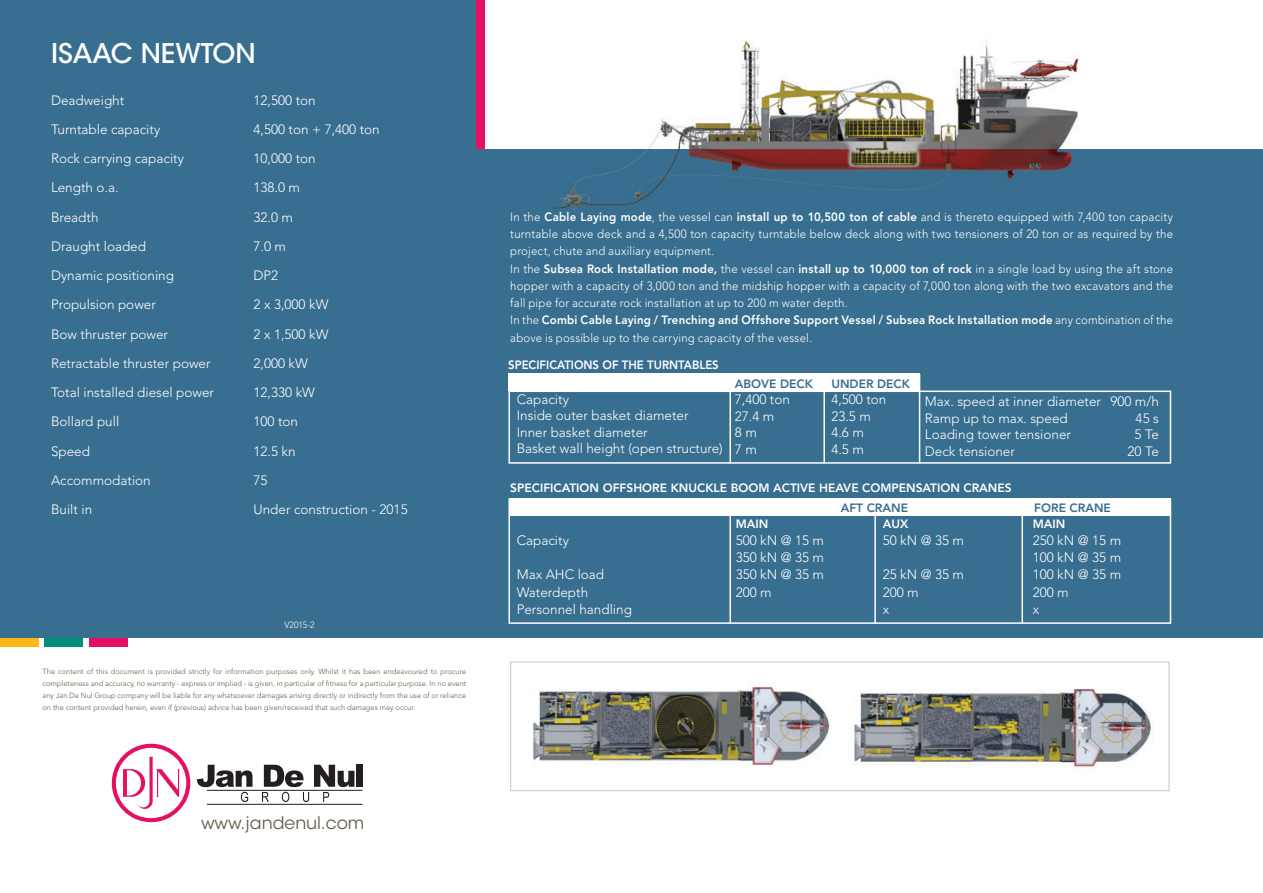
<style>
.page{position:relative;width:1263px;height:893px;background:#fff}
.page>*{position:absolute;margin:0;border:0;box-sizing:border-box;transform-origin:0 0}
.t1{font:500 27px "ITC Avant Garde Std";color:#fff}
.t2{font:17.25px "ITC Avant Garde Std";color:#685d49}
.t3{font:300 13.5px/16.5px "Avenir LT Std";color:#fff}
.t4{font:300 12px/17.2px "Avenir LT Std";letter-spacing:.02em;color:#fff;scale:.95 1}
.t5{font:800 12px "Avenir LT Std";color:#fff}
.t6{font:800 12px "Avenir LT Std";color:#386e8f}
.t7{font:800 12px "Avenir LT Std";color:#fff;scale:.95 1}
.t8{font:300 9px "Avenir LT Std";color:#fff;scale:.95 1}
.t9{font:300 7.5px/12px "Avenir LT Std";color:#685d49;text-align:justify}
.s1{font-weight:800}
</style>
<div class="page">
<div style="left:0;top:0;width:1263px;height:638px;background:#386e8f"></div>
<div style="left:89px;top:638px;width:39px;height:8px;background:#e50f63"></div>
<div style="left:45px;top:638px;width:38px;height:8px;background:#008e7f"></div>
<div style="left:0;top:638px;width:38px;height:8px;background:#fcb814"></div>
<hr style="left:207px;top:790px;width:155px;height:1px;background:#231f20">
<hr style="left:207px;top:804px;width:155px;height:1px;background:#231f20">
<svg style="left:197px;top:765px;width:55px;height:37px"></svg>
<svg style="left:262px;top:765px;width:92px;height:37px"></svg>
<div style="left:357px;top:765px;width:6px;height:22px;background:#231f20"></div>
<svg style="left:112px;top:744px;width:78px;height:78px"></svg>
<div style="left:116px;top:748px;width:70px;height:70px;background:#fff;border-radius:50%"></div>
<svg style="left:122px;top:757px;width:58px;height:53px"></svg>
<div style="left:484px;top:0;width:779px;height:149px;background:#fff"></div>
<div style="left:476px;top:0;width:9px;height:149px;background:#e50f63"></div>
<img style="left:553px;top:39px;width:526px;height:171px">
<div style="left:510px;top:662px;width:659px;height:129px;background:#fff;border:1px solid #cbc9b7"></div>
<div style="left:508px;top:391px;width:663px;height:73px;border:2px solid #fff"></div>
<div style="left:508px;top:374px;width:411px;height:17px;background:#fff"></div>
<hr style="left:729px;top:374px;width:2px;height:90px;background:#fff">
<hr style="left:823px;top:374px;width:2px;height:90px;background:#fff">
<hr style="left:919px;top:374px;width:1px;height:90px;background:#fff">
<hr style="left:1021px;top:513px;width:2px;height:110px;background:#fff">
<hr style="left:874px;top:513px;width:2px;height:111px;background:#fff">
<div style="left:510px;top:498px;width:661px;height:17px;background:#fff"></div>
<div style="left:508px;top:498px;width:663px;height:126px;border:2px solid #fff"></div>
<hr style="left:729px;top:513px;width:2px;height:111px;background:#fff">
<img style="left:533px;top:686px;width:297px;height:79px">
<img style="left:854px;top:689px;width:297px;height:78px">
<h1 class="t1" style="left:51px;top:36px;width:206px">ISAAC NEWTON</h1>
<p class="t3" style="left:51px;top:92px;width:75px">Deadweight</p>
<p class="t3" style="left:254px;top:92px;width:64px">12,500 ton</p>
<p class="t3" style="left:51px;top:121px;width:111px">Turntable capacity</p>
<p class="t3" style="left:254px;top:121px;width:128px">4,500 ton + 7,400 ton</p>
<p class="t3" style="left:51px;top:150px;width:135px">Rock carrying capacity</p>
<p class="t3" style="left:254px;top:150px;width:64px">10,000 ton</p>
<p class="t3" style="left:51px;top:179px;width:69px">Length o.a.</p>
<p class="t3" style="left:254px;top:179px;width:48px">138.0 m</p>
<p class="t3" style="left:51px;top:209px;width:49px">Breadth</p>
<p class="t3" style="left:254px;top:209px;width:41px">32.0 m</p>
<p class="t3" style="left:51px;top:238px;width:97px">Draught loaded</p>
<p class="t3" style="left:254px;top:238px;width:34px">7.0 m</p>
<p class="t3" style="left:51px;top:267px;width:125px">Dynamic positioning</p>
<p class="t3" style="left:254px;top:267px;width:26px">DP2</p>
<p class="t3" style="left:51px;top:296px;width:106px">Propulsion power</p>
<p class="t3" style="left:254px;top:296px;width:76px">2 x 3,000 kW</p>
<p class="t3" style="left:51px;top:326px;width:119px">Bow thruster power</p>
<p class="t3" style="left:254px;top:326px;width:76px">2 x 1,500 kW</p>
<p class="t3" style="left:51px;top:355px;width:161px">Retractable thruster power</p>
<p class="t3" style="left:254px;top:355px;width:56px">2,000 kW</p>
<p class="t3" style="left:51px;top:384px;width:165px">Total installed diesel power</p>
<p class="t3" style="left:254px;top:384px;width:63px">12,330 kW</p>
<p class="t3" style="left:51px;top:413px;width:70px">Bollard pull</p>
<p class="t3" style="left:254px;top:413px;width:46px">100 ton</p>
<p class="t3" style="left:51px;top:443px;width:41px">Speed</p>
<p class="t3" style="left:254px;top:443px;width:44px">12.5 kn</p>
<p class="t3" style="left:51px;top:472px;width:101px">Accommodation</p>
<p class="t3" style="left:254px;top:472px;width:16px">75</p>
<p class="t3" style="left:51px;top:501px;width:43px">Built in</p>
<p class="t3" style="left:254px;top:501px;width:156px">Under construction - 2015</p>
<p class="t8" style="left:284px;top:619px;width:33px">V2015-2</p>
<p class="t9" style="left:43px;top:665px;width:425px">The content of this document is provided strictly for information purposes only. Whilst it has been endeavoured to procure completeness and accuracy, no warranty - express or implied - is given, in particular of fitness for a particular purpose. In no event any Jan De Nul Group company will be liable for any whatsoever damages arising directly or indirectly from the use of or reliance on the content provided herein, even if (previous) advice has been given/received that such damages may occur.</p>
<p class="t2" style="left:201px;top:813px;width:165px">www.jandenul.com</p>
<p class="t4" style="left:510px;top:208px;width:699px">In the <span class="s1">Cable Laying mode</span>, the vessel can <span class="s1">install up to 10,500 ton of cable</span> and is thereto equipped with 7,400 ton capacity turntable above deck and a 4,500 ton capacity turntable below deck along with two tensioners of 20 ton or as required by the project, chute and auxiliary equipment.<br>In the <span class="s1">Subsea Rock Installation mode,</span> the vessel can <span class="s1">install up to 10,000 ton of rock</span> in a single load by using the aft stone hopper with a capacity of 3,000 ton and the midship hopper with a capacity of 7,000 ton along with the two excavators and the fall pipe for accurate rock installation at up to 200 m water depth.<br>In the <span class="s1">Combi Cable Laying / Trenching and Offshore Support Vessel / Subsea Rock Installation mode</span> any combination of the above is possible up to the carrying capacity of the vessel.</p>
<p class="t7" style="left:508px;top:357px;width:223px">SPECIFICATIONS OF THE TURNTABLES</p>
<p class="t6" style="left:735px;top:376px;width:80px">ABOVE DECK</p>
<p class="t3" style="left:735px;top:391px;width:57px">7,400 ton<br>27.4 m<br>8 m<br>7 m</p>
<p class="t5" style="left:510px;top:481px;width:503px">SPECIFICATION OFFSHORE KNUCKLE BOOM ACTIVE HEAVE COMPENSATION CRANES</p>
<p class="t6" style="left:841px;top:500px;width:69px">AFT CRANE</p>
<p class="t6" style="left:1034px;top:500px;width:78px">FORE CRANE</p>
<p class="t5" style="left:736px;top:517px;width:34px">MAIN</p>
<p class="t5" style="left:883px;top:517px;width:27px">AUX</p>
<p class="t5" style="left:1033px;top:517px;width:34px">MAIN</p>
<p class="t3" style="left:517px;top:533px;width:54px">Capacity</p>
<p class="t3" style="left:736px;top:533px;width:90px">500 kN @ 15 m</p>
<p class="t3" style="left:883px;top:533px;width:83px">50 kN @ 35 m</p>
<p class="t3" style="left:1033px;top:533px;width:90px">250 kN @ 15 m</p>
<p class="t3" style="left:736px;top:549px;width:90px">350 kN @ 35 m</p>
<p class="t3" style="left:1033px;top:549px;width:90px">100 kN @ 35 m</p>
<p class="t3" style="left:517px;top:566px;width:89px">Max AHC load</p>
<p class="t3" style="left:736px;top:566px;width:90px">350 kN @ 35 m</p>
<p class="t3" style="left:883px;top:566px;width:83px">25 kN @ 35 m</p>
<p class="t3" style="left:1033px;top:566px;width:90px">100 kN @ 35 m</p>
<p class="t3" style="left:517px;top:584px;width:73px">Waterdepth</p>
<p class="t3" style="left:736px;top:584px;width:38px">200 m</p>
<p class="t3" style="left:883px;top:584px;width:38px">200 m</p>
<p class="t3" style="left:1033px;top:584px;width:38px">200 m</p>
<p class="t3" style="left:517px;top:601px;width:117px">Personnel handling</p>
<p class="t3" style="left:883px;top:601px;width:8px">x</p>
<p class="t3" style="left:1033px;top:601px;width:8px">x</p>
<p class="t6" style="left:831px;top:376px;width:80px">UNDER DECK</p>
<p class="t3" style="left:831px;top:391px;width:57px">4,500 ton<br>23.5 m<br>4.6 m<br>4.5 m</p>
<p class="t3" style="left:925px;top:393px;width:236px">Max. speed at inner diameter 900 m/h<br>Ramp up to max. speed</p>
<p class="t3" style="left:517px;top:391px;width:208px">Capacity<br>Inside outer basket diameter<br>Inner basket diameter<br>Basket wall height (open structure)</p>
<p class="t3" style="left:1136px;top:410px;width:25px">45 s</p>
<p class="t3" style="left:925px;top:426px;width:148px">Loading tower tensioner</p>
<p class="t3" style="left:1135px;top:426px;width:26px">5 Te</p>
<p class="t3" style="left:925px;top:443px;width:92px">Deck tensioner</p>
<p class="t3" style="left:1127px;top:443px;width:33px">20 Te</p>
</div>
